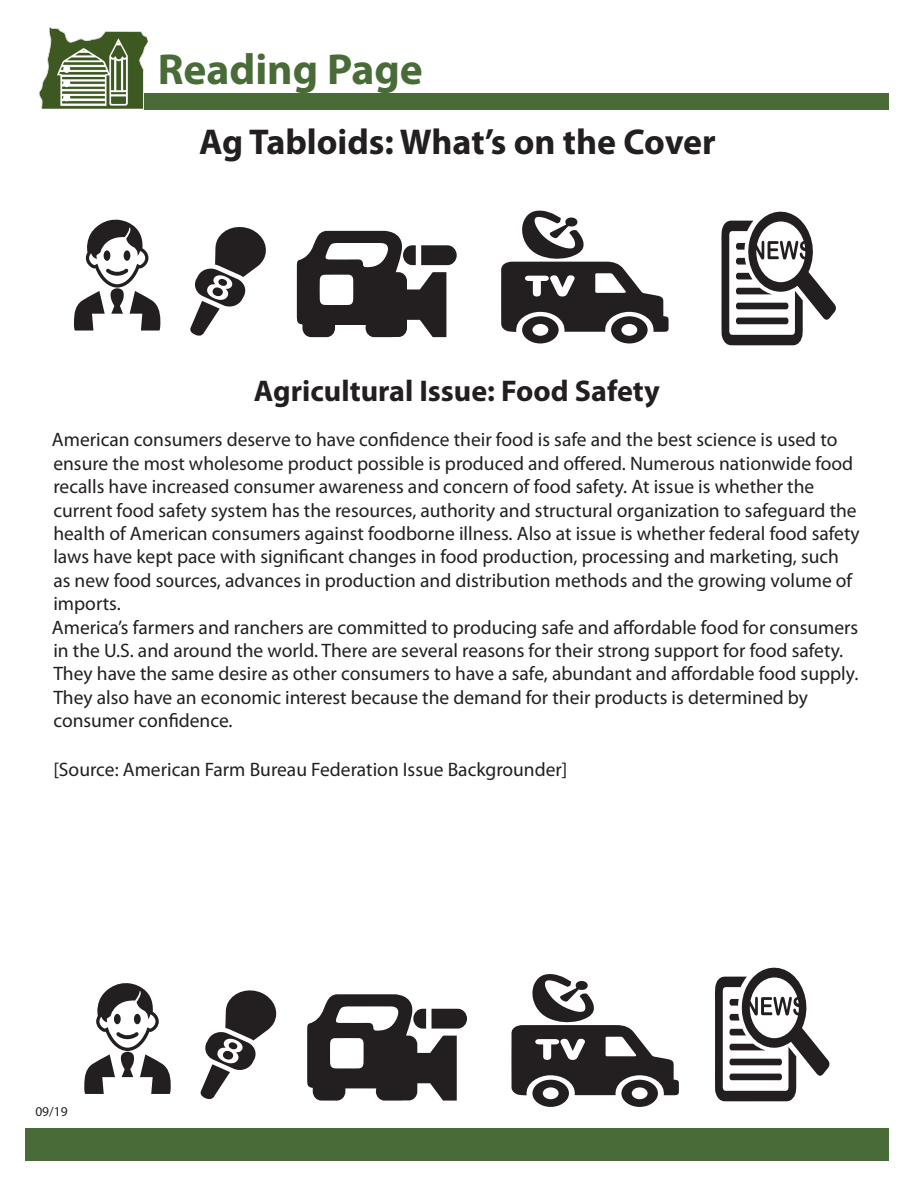
<style>
.page{position:relative;width:918px;height:1188px;background:#fff}
.page>*{position:absolute;margin:0;border:0;box-sizing:border-box;transform-origin:0 0}
.t1{font:700 43.5px "Myriad Pro";color:#496b38}
.t2{font:700 36px "Myriad Pro";color:#231f20}
.t3{font:700 30px "Myriad Pro";color:#231f20}
.Body_Text{font:19.5px/23.4px "Myriad Pro";color:#231f20}
.t4{font:13.5px "Myriad Pro";color:#231f20}
</style>
<div class="page">
<div style="left:25px;top:1129px;width:864px;height:32px;background:#496b38"></div>
<div style="left:145px;top:94px;width:744px;height:16px;background:#496b38"></div>
<img style="left:39px;top:27px;width:109px;height:82px">
<svg style="left:721px;top:211px;width:115px;height:134px"></svg>
<svg style="left:190px;top:227px;width:76px;height:109px"></svg>
<svg style="left:501px;top:210px;width:168px;height:134px"></svg>
<svg style="left:297px;top:231px;width:160px;height:106px"></svg>
<svg style="left:74px;top:219px;width:86px;height:112px"></svg>
<svg style="left:200px;top:990px;width:77px;height:110px"></svg>
<svg style="left:511px;top:974px;width:168px;height:133px"></svg>
<svg style="left:307px;top:994px;width:160px;height:107px"></svg>
<svg style="left:84px;top:983px;width:87px;height:111px"></svg>
<svg style="left:715px;top:967px;width:115px;height:134px"></svg>
<p class="t1" style="left:158px;top:41px;width:267px">Reading Page</p>
<p class="t2" style="left:199px;top:118px;width:518px">Ag Tabloids: What’s on the Cover</p>
<p class="t3" style="left:254px;top:372px;width:407px">Agricultural Issue: Food Safety</p>
<p class="Body_Text" style="left:52px;top:428px;width:809px">American consumers deserve to have confidence their food is safe and the best science is used to ensure the most wholesome product possible is produced and offered. Numerous nationwide food recalls have increased consumer awareness and concern of food safety. At issue is whether the current food safety system has the resources, authority and structural organization to safeguard the health of American consumers against foodborne illness. Also at issue is whether federal food safety laws have kept pace with significant changes in food production, processing and marketing, such<br>as new food sources, advances in production and distribution methods and the growing volume of imports.</p>
<p class="Body_Text" style="left:52px;top:615px;width:808px">America’s farmers and ranchers are committed to producing safe and affordable food for consumers in the U.S. and around the world. There are several reasons for their strong support for food safety.<br>They have the same desire as other consumers to have a safe, abundant and affordable food supply.<br>They also have an economic interest because the demand for their products is determined by consumer confidence.</p>
<p class="Body_Text" style="left:53px;top:757px;width:516px">[Source: American Farm Bureau Federation Issue Backgrounder]</p>
<p class="t4" style="left:35px;top:1103px;width:34px">09/19</p>
</div>
